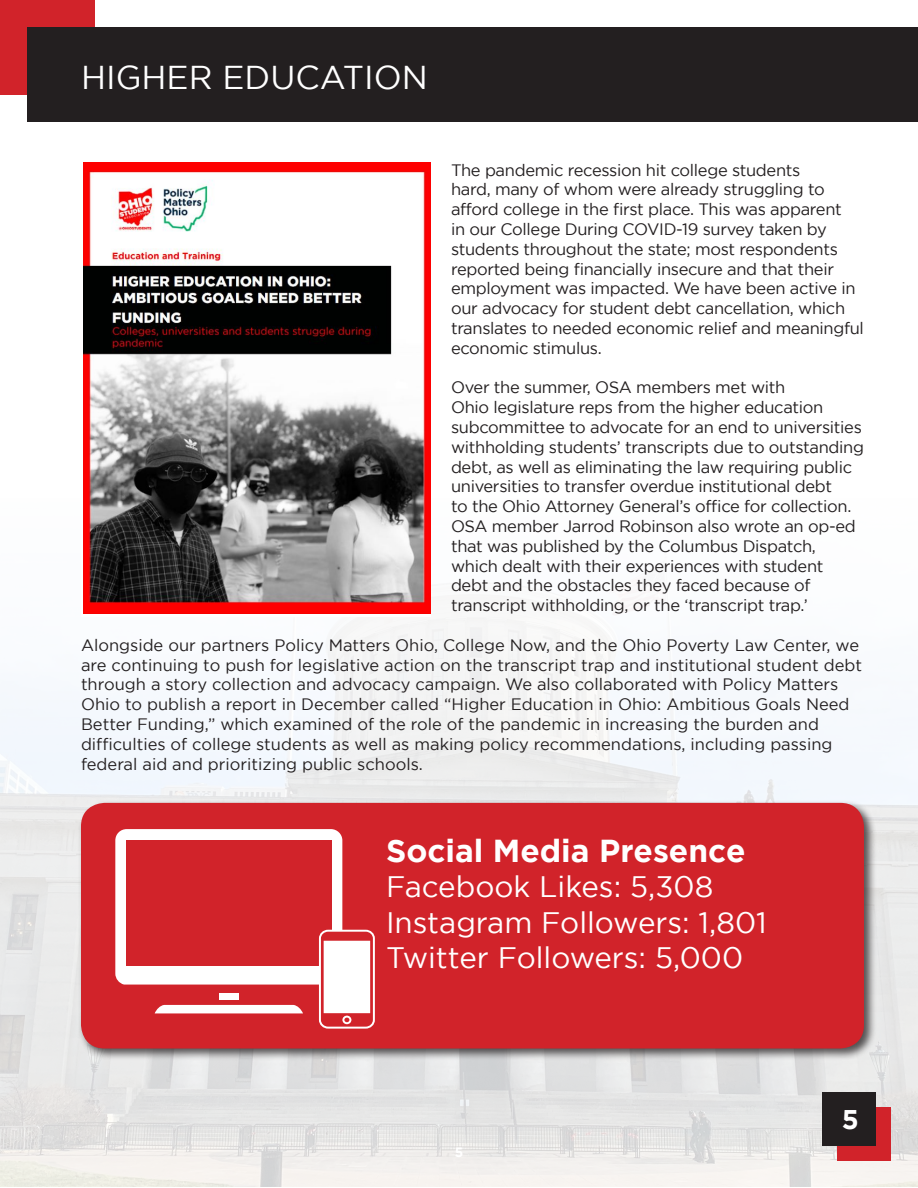
<style>
.page{position:relative;width:918px;height:1188px;background:#fff}
.page>*{position:absolute;margin:0;border:0;box-sizing:border-box;transform-origin:0 0}
.t1{font:33px "Gotham";color:#fff}
.Body-Copy{font:700 31.65px "Gotham";color:#fff}
.Body-Copy-2{font:29.55px "Gotham";color:#fff}
.Body-Copy-3{font:700 27px "Gotham";color:#fff}
.Body-Copy-4{font:16.5px/19.8px "Gotham";letter-spacing:-.02em;color:#231f20}
.Body-Copy-5{font:16.5px/19.8px "Gotham";color:#231f20}
.t2{font:700 13.5px "Gotham";color:#fff}
</style>
<div class="page">
<img style="left:0;top:597px;width:918px;height:589px">
<div style="left:837px;top:1107px;width:54px;height:54px;background:#d1232a"></div>
<div style="left:0;top:0;width:94px;height:94px;background:#d1232a"></div>
<div style="left:27px;top:27px;width:891px;height:95px;background:#231f20"></div>
<div style="left:822px;top:1092px;width:54px;height:54px;background:#231f20"></div>
<div style="left:78px;top:800px;width:799px;height:261px;background:#231f20;opacity:.75"></div>
<div style="left:81px;top:803px;width:783px;height:246px;background:#d1232a;border-radius:24px"></div>
<svg style="left:115px;top:829px;width:260px;height:200px"></svg>
<img style="left:83px;top:163px;width:348px;height:451px">
<p class="t1" style="left:81px;top:59px;width:349px">HIGHER EDUCATION</p>
<p class="Body-Copy-4" style="left:451px;top:160px;width:414px">The pandemic recession hit college students<br>hard, many of whom were already struggling to afford college in the first place. This was apparent<br>in our College During COVID-19 survey taken by students throughout the state; most respondents reported being financially insecure and that their employment was impacted. We have been active in our advocacy for student debt cancellation, which translates to needed economic relief and meaningful economic stimulus.</p>
<p class="Body-Copy-4" style="left:451px;top:377px;width:414px">Over the summer, OSA members met with<br>Ohio legislature reps from the higher education subcommittee to advocate for an end to universities withholding students’ transcripts due to outstanding debt, as well as eliminating the law requiring public universities to transfer overdue institutional debt<br>to the Ohio Attorney General’s office for collection.<br>OSA member Jarrod Robinson also wrote an op-ed that was published by the Columbus Dispatch, which dealt with their experiences with student debt and the obstacles they faced because of transcript withholding, or the ‘transcript trap.’</p>
<p class="Body-Copy-5" style="left:81px;top:635px;width:783px">Alongside our partners Policy Matters Ohio, College Now, and the Ohio Poverty Law Center, we are continuing to push for legislative action on the transcript trap and institutional student debt through a story collection and advocacy campaign. We also collaborated with Policy Matters Ohio to publish a report in December called “Higher Education in Ohio: Ambitious Goals Need Better Funding,” which examined of the role of the pandemic in increasing the burden and difficulties of college students as well as making policy recommendations, including passing federal aid and prioritizing public schools.</p>
<p class="Body-Copy" style="left:386px;top:832px;width:361px">Social Media Presence</p>
<p class="Body-Copy-2" style="left:386px;top:871px;width:329px">Facebook Likes: 5,308</p>
<p class="Body-Copy-2" style="left:386px;top:906px;width:382px">Instagram Followers: 1,801</p>
<p class="Body-Copy-2" style="left:386px;top:941px;width:359px">Twitter Followers: 5,000</p>
<p class="t2" style="left:455px;top:1145px;width:10px">5</p>
<p class="Body-Copy-3" style="left:842px;top:1104px;width:19px">5</p>
</div>
